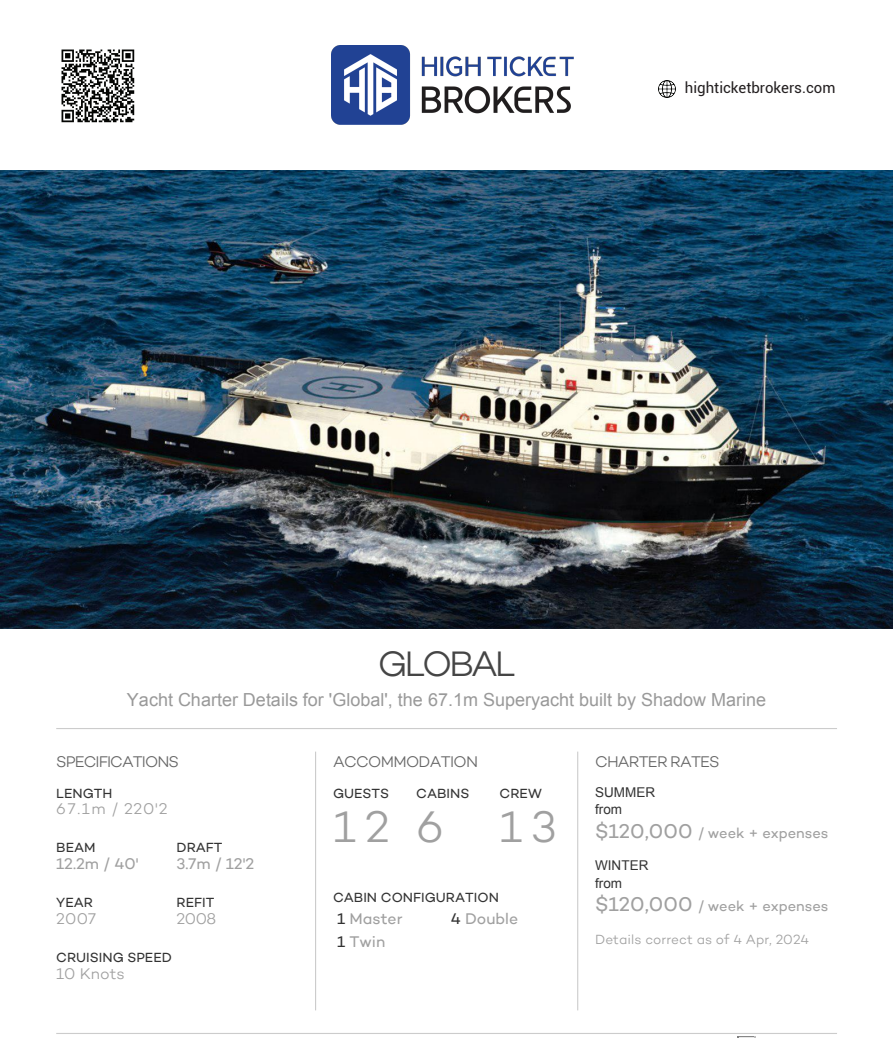
<style>
.page{position:relative;width:893px;height:1038px;background:#fff}
.page>*{position:absolute;margin:0;border:0;box-sizing:border-box;transform-origin:0 0}
.t1{font:300 45px "Campton";color:#a0a0a0}
.t2{font:300 36px "Campton";letter-spacing:-.09em;color:#454545}
.t3{font:18px "Arial";color:#999}
.t4{font:300 15.75px "Campton";letter-spacing:-.05em;color:#666}
.t5{font:15.75px "Campton";color:#a0a0a0}
.t6{font:300 15.75px "Campton";color:#a0a0a0}
.t7{font:15px "Roboto";color:#231f20}
.t8{font:14.7px "Campton";color:#a0a0a0}
.t9{font:13.5px "Campton";color:#333}
.t10{font:300 13.5px "Campton";letter-spacing:.005em;color:#a0a0a0}
.t11{font:13.5px/17.1px "Arial";color:#333}
.s1{color:#333}
.s2{font-size:20.25px}
</style>
<div class="page">
<img style="left:0;top:170px;width:893px;height:459px">
<svg style="left:56px;top:728px;width:781px;height:1px"></svg>
<svg style="left:315px;top:752px;width:1px;height:258px"></svg>
<svg style="left:577px;top:752px;width:1px;height:258px"></svg>
<svg style="left:56px;top:1033px;width:781px;height:5px"></svg>
<img style="left:331px;top:45px;width:242px;height:79px">
<img style="left:659px;top:80px;width:17px;height:18px">
<img style="left:61px;top:49px;width:74px;height:74px">
<p class="t7" style="left:685px;top:78px;width:152px">highticketbrokers.com</p>
<h2 class="t2" style="left:378px;top:641px;width:139px">GLOBAL</h2>
<h3 class="t3" style="left:127px;top:688px;width:641px">Yacht Charter Details for 'Global', the 67.1m Superyacht built by Shadow Marine</h3>
<p class="t4" style="left:56px;top:751px;width:124px">SPECIFICATIONS</p>
<p class="t9" style="left:56px;top:784px;width:58px">LENGTH</p>
<p class="t6" style="left:56px;top:799px;width:113px">67.1m / 220'2</p>
<p class="t9" style="left:56px;top:839px;width:41px">BEAM</p>
<p class="t9" style="left:177px;top:839px;width:47px">DRAFT</p>
<p class="t5" style="left:56px;top:854px;width:84px">12.2m / 40'</p>
<p class="t5" style="left:177px;top:854px;width:79px">3.7m / 12'2</p>
<p class="t9" style="left:56px;top:894px;width:38px">YEAR</p>
<p class="t9" style="left:177px;top:894px;width:39px">REFIT</p>
<p class="t6" style="left:56px;top:909px;width:41px">2007</p>
<p class="t6" style="left:177px;top:909px;width:41px">2008</p>
<p class="t9" style="left:56px;top:949px;width:117px">CRUISING SPEED</p>
<p class="t6" style="left:56px;top:964px;width:70px">10 Knots</p>
<p class="t4" style="left:333px;top:751px;width:147px">ACCOMMODATION</p>
<p class="t9" style="left:333px;top:784px;width:58px">GUESTS</p>
<p class="t9" style="left:416px;top:784px;width:55px">CABINS</p>
<p class="t9" style="left:500px;top:784px;width:44px">CREW</p>
<h1 class="t1" style="left:333px;top:799px;width:225px">12 6 13</h1>
<p class="t9" style="left:333px;top:889px;width:167px">CABIN CONFIGURATION</p>
<p class="t5" style="left:337px;top:909px;width:67px"><span class="s1">1</span> Master</p>
<p class="t5" style="left:451px;top:909px;width:69px"><span class="s1">4</span> Double</p>
<p class="t5" style="left:337px;top:932px;width:50px"><span class="s1">1</span> Twin</p>
<p class="t4" style="left:595px;top:751px;width:126px">CHARTER RATES</p>
<p class="t11" style="left:595px;top:784px;width:61px">SUMMER from</p>
<p class="t8" style="left:595px;top:824px;width:235px"><span class="s2">$120,000</span> / week + expenses</p>
<p class="t11" style="left:595px;top:857px;width:55px">WINTER from</p>
<p class="t8" style="left:595px;top:897px;width:235px"><span class="s2">$120,000</span> / week + expenses</p>
<p class="t10" style="left:595px;top:931px;width:216px">Details correct as of 4 Apr, 2024</p>
</div>
